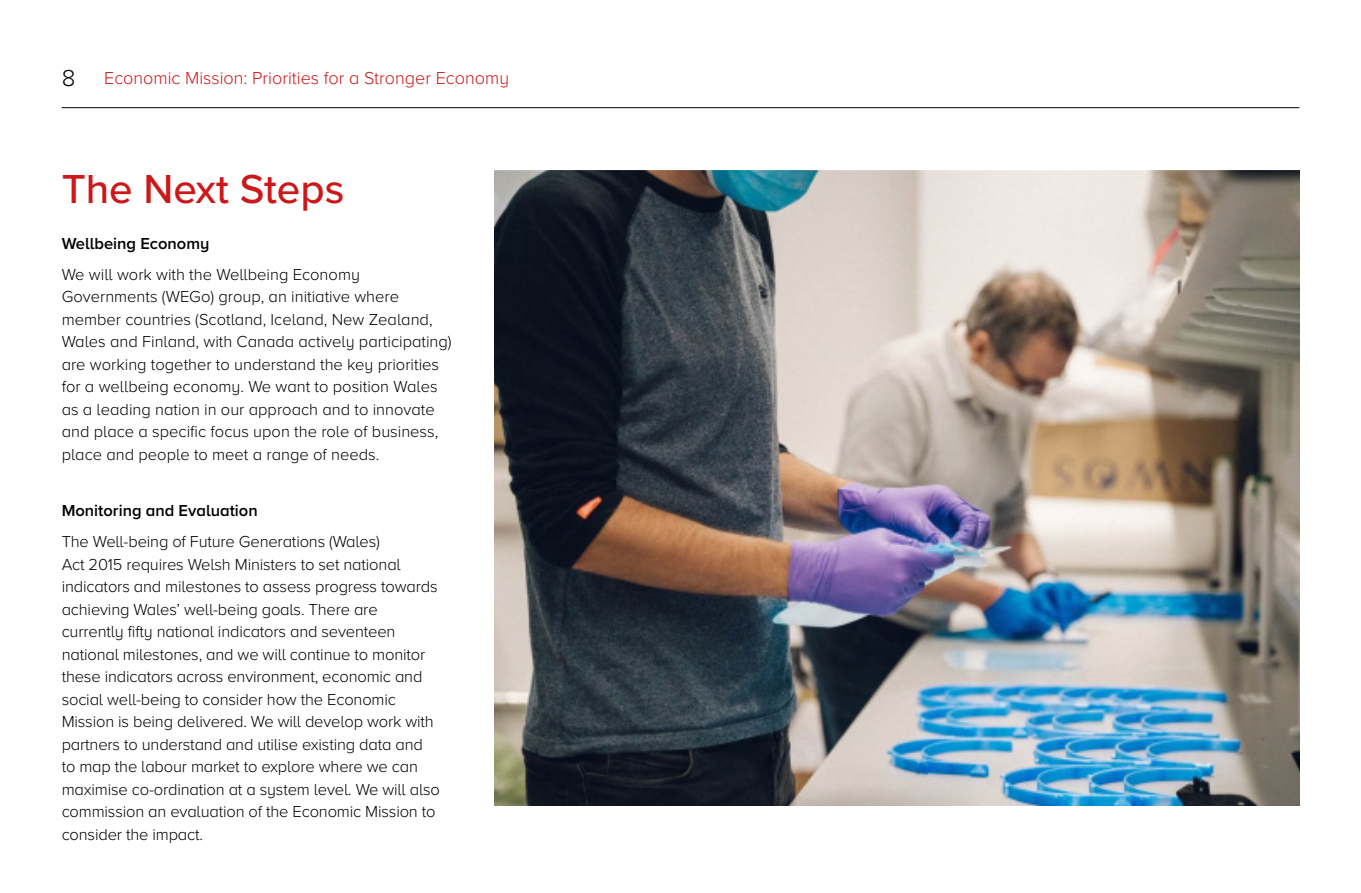
<style>
.page{position:relative;width:1361px;height:893px;background:#fff}
.page>*{position:absolute;margin:0;border:0;box-sizing:border-box;transform-origin:0 0}
.Heading_1{font:500 42px "Proxima Nova";color:#cd1719}
.t1{font:300 18px "Proxima Nova";color:#cd1719}
.Body_1{font:300 16.5px/22.5px "Proxima Nova";letter-spacing:-.01em;color:#000}
.Sub_heading_1{font:600 16.5px "Proxima Nova";color:#000}
.s1{font-size:24px;color:#000}
</style>
<div class="page">
<hr style="left:62px;top:107px;width:1237px;height:1px;background:#000">
<img style="left:494px;top:170px;width:805px;height:636px">
<p class="t1" style="left:62px;top:65px;width:449px"><span class="s1">8</span> Economic Mission: Priorities for a Stronger Economy</p>
<p class="Heading_1" style="left:62px;top:158px;width:284px">The Next Steps</p>
<p class="Sub_heading_1" style="left:62px;top:231px;width:149px">Wellbeing Economy</p>
<p class="Body_1" style="left:62px;top:262px;width:391px">We will work with the Wellbeing Economy Governments (WEGo) group, an initiative where member countries (Scotland, Iceland, New Zealand, Wales and Finland, with Canada actively participating) are working together to understand the key priorities for a wellbeing economy. We want to position Wales as a leading nation in our approach and to innovate and place a specific focus upon the role of business, place and people to meet a range of needs.</p>
<p class="Sub_heading_1" style="left:62px;top:498px;width:198px">Monitoring and Evaluation</p>
<p class="Body_1" style="left:62px;top:530px;width:380px">The Well-being of Future Generations (Wales)<br>Act 2015 requires Welsh Ministers to set national indicators and milestones to assess progress towards achieving Wales’ well-being goals. There are currently fifty national indicators and seventeen national milestones, and we will continue to monitor these indicators across environment, economic and social well-being to consider how the Economic Mission is being delivered. We will develop work with partners to understand and utilise existing data and to map the labour market to explore where we can maximise co-ordination at a system level. We will also commission an evaluation of the Economic Mission to consider the impact.</p>
</div>
